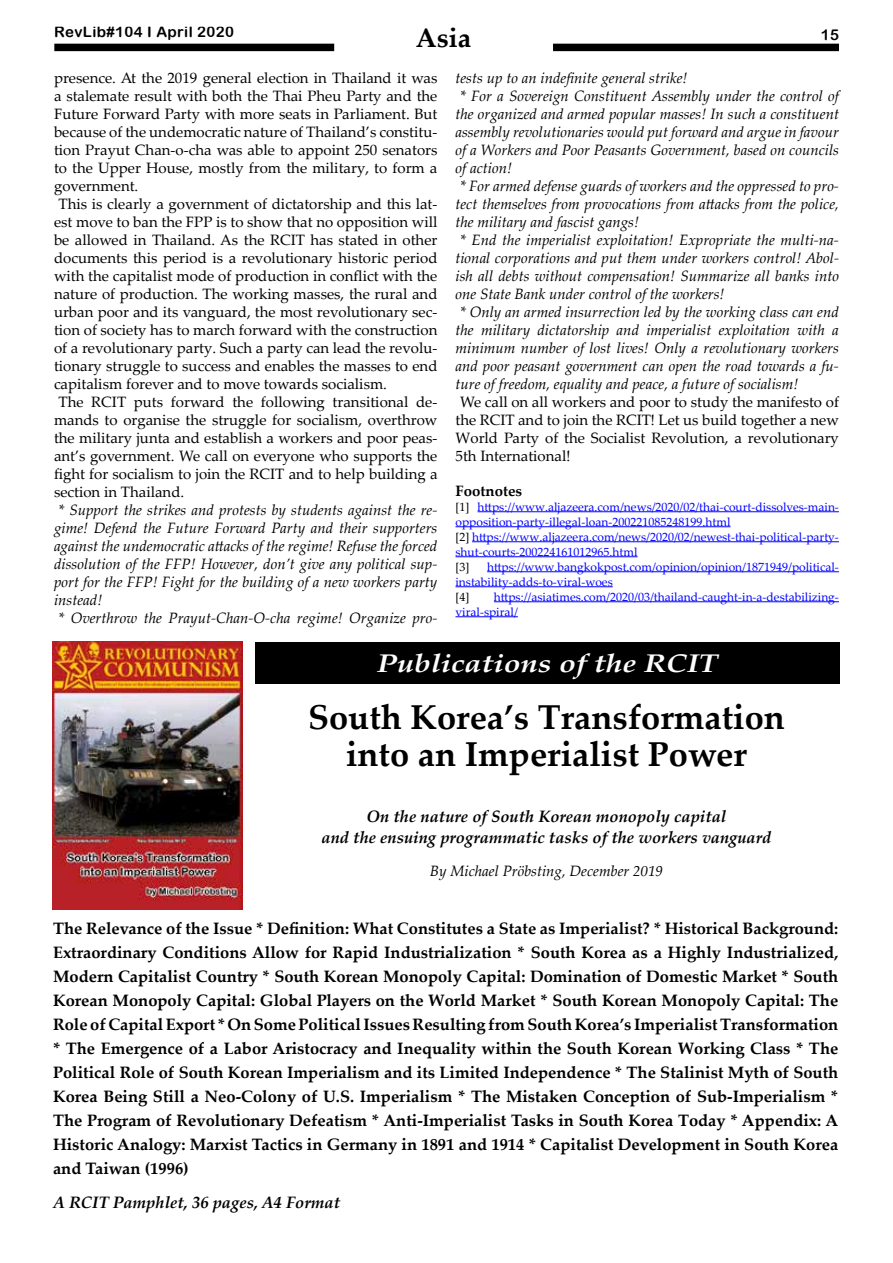
<style>
.page{position:relative;width:893px;height:1263px;background:#fff}
.page>*{position:absolute;margin:0;border:0;box-sizing:border-box;transform-origin:0 0}
.t1{font:700 34.5px/37.5px "Palatino Linotype";color:#000;text-align:center}
.t2{font:700 27px "Palatino Linotype";color:#000}
.t3{font:italic 700 25.5px "Palatino Linotype";color:#fff;scale:1.2 1}
.t4{font:700 16.5px/24px "Palatino Linotype";color:#000;text-align:justify}
.t5{font:italic 700 16.5px/21px "Palatino Linotype";color:#000;text-align:center}
.t6{font:15px/18px "Palatino Linotype";color:#000;text-align:justify}
.t7{font:italic 15px "Palatino Linotype";color:#000}
.t8{font:15px "Arial Rounded MT Bold";letter-spacing:.025em;color:#000}
.t9{font:700 15px "Palatino Linotype";color:#000}
.t10{font:12px/15px "Palatino Linotype";color:#00f}
.t11{font:12px "Palatino Linotype";color:#000}
.s1{color:#000}
</style>
<div class="page">
<div style="left:54px;top:44px;width:785px;height:7px;background:#000"></div>
<div style="left:335px;top:27px;width:217px;height:32px;background:#fff"></div>
<hr style="left:478px;top:511px;width:361px;height:1px;background:#00f">
<hr style="left:455px;top:526px;width:275px;height:1px;background:#00f">
<hr style="left:472px;top:541px;width:367px;height:1px;background:#00f">
<hr style="left:455px;top:556px;width:183px;height:1px;background:#00f">
<hr style="left:487px;top:571px;width:352px;height:1px;background:#00f">
<hr style="left:455px;top:586px;width:158px;height:1px;background:#00f">
<hr style="left:494px;top:601px;width:345px;height:1px;background:#00f">
<hr style="left:455px;top:616px;width:63px;height:1px;background:#00f">
<img style="left:53px;top:641px;width:190px;height:268px">
<div style="left:255px;top:642px;width:584px;height:41px;background:#000"></div>
<p class="t8" style="left:54px;top:23px;width:182px">RevLib#104 I April 2020</p>
<h2 class="t2" style="left:416px;top:18px;width:57px">Asia</h2>
<p class="t8" style="left:821px;top:26px;width:20px">15</p>
<p class="t6" style="left:54px;top:68px;width:385px">presence. At the 2019 general election in Thailand it was</p>
<p class="t6" style="left:54px;top:86px;width:385px">a stalemate result with both the Thai Pheu Party and the</p>
<p class="t6" style="left:54px;top:104px;width:385px">Future Forward Party with more seats in Parliament. But</p>
<p class="t6" style="left:54px;top:122px;width:385px">because of the undemocratic nature of Thailand’s constitu-</p>
<p class="t6" style="left:54px;top:140px;width:385px">tion Prayut Chan-o-cha was able to appoint 250 senators</p>
<p class="t6" style="left:54px;top:158px;width:385px">to the Upper House, mostly from the military, to form a</p>
<p class="t6" style="left:54px;top:176px;width:86px">government.</p>
<p class="t6" style="left:58px;top:194px;width:380px">This is clearly a government of dictatorship and this lat-</p>
<p class="t6" style="left:54px;top:212px;width:385px">est move to ban the FPP is to show that no opposition will</p>
<p class="t6" style="left:54px;top:230px;width:385px">be allowed in Thailand. As the RCIT has stated in other</p>
<p class="t6" style="left:54px;top:248px;width:385px">documents this period is a revolutionary historic period</p>
<p class="t6" style="left:54px;top:266px;width:385px">with the capitalist mode of production in conflict with the</p>
<p class="t6" style="left:54px;top:284px;width:385px">nature of production. The working masses, the rural and</p>
<p class="t6" style="left:54px;top:302px;width:385px">urban poor and its vanguard, the most revolutionary sec-</p>
<p class="t6" style="left:54px;top:320px;width:385px">tion of society has to march forward with the construction</p>
<p class="t6" style="left:54px;top:338px;width:385px">of a revolutionary party. Such a party can lead the revolu-</p>
<p class="t6" style="left:54px;top:356px;width:385px">tionary struggle to success and enables the masses to end</p>
<p class="t6" style="left:54px;top:374px;width:334px">capitalism forever and to move towards socialism.</p>
<p class="t6" style="left:58px;top:392px;width:380px">The RCIT puts forward the following transitional de-</p>
<p class="t6" style="left:54px;top:410px;width:385px">mands to organise the struggle for socialism, overthrow</p>
<p class="t6" style="left:54px;top:428px;width:385px">the military junta and establish a workers and poor peas-</p>
<p class="t6" style="left:54px;top:446px;width:385px">ant’s government. We call on everyone who supports the</p>
<p class="t6" style="left:54px;top:464px;width:385px">fight for socialism to join the RCIT and to help building a</p>
<p class="t6" style="left:54px;top:482px;width:132px">section in Thailand.</p>
<p class="t7" style="left:58px;top:499px;width:380px">* Support the strikes and protests by students against the re-</p>
<p class="t7" style="left:54px;top:517px;width:385px">gime! Defend the Future Forward Party and their supporters</p>
<p class="t7" style="left:54px;top:535px;width:385px">against the undemocratic attacks of the regime! Refuse the forced</p>
<p class="t7" style="left:54px;top:553px;width:385px">dissolution of the FFP! However, don’t give any political sup-</p>
<p class="t7" style="left:54px;top:571px;width:385px">port for the FFP! Fight for the building of a new workers party</p>
<p class="t7" style="left:54px;top:589px;width:50px">instead!</p>
<p class="t7" style="left:58px;top:607px;width:380px">* Overthrow the Prayut-Chan-O-cha regime! Organize pro-</p>
<p class="t7" style="left:455px;top:67px;width:234px">tests up to an indefinite general strike!</p>
<p class="t7" style="left:460px;top:85px;width:380px">* For a Sovereign Constituent Assembly under the control of</p>
<p class="t7" style="left:455px;top:103px;width:385px">the organized and armed popular masses! In such a constituent</p>
<p class="t7" style="left:455px;top:121px;width:385px">assembly revolutionaries would put forward and argue in favour</p>
<p class="t7" style="left:455px;top:139px;width:385px">of a Workers and Poor Peasants Government, based on councils</p>
<p class="t7" style="left:455px;top:157px;width:58px">of action!</p>
<p class="t7" style="left:460px;top:175px;width:380px">* For armed defense guards of workers and the oppressed to pro-</p>
<p class="t7" style="left:455px;top:193px;width:385px">tect themselves from provocations from attacks from the police,</p>
<p class="t7" style="left:455px;top:211px;width:185px">the military and fascist gangs!</p>
<p class="t7" style="left:460px;top:229px;width:380px">* End the imperialist exploitation! Expropriate the multi-na-</p>
<p class="t7" style="left:455px;top:247px;width:385px">tional corporations and put them under workers control! Abol-</p>
<p class="t7" style="left:455px;top:265px;width:385px">ish all debts without compensation! Summarize all banks into</p>
<p class="t7" style="left:455px;top:283px;width:270px">one State Bank under control of the workers!</p>
<p class="t7" style="left:460px;top:301px;width:380px">* Only an armed insurrection led by the working class can end</p>
<p class="t7" style="left:455px;top:319px;width:385px">the military dictatorship and imperialist exploitation with a</p>
<p class="t7" style="left:455px;top:337px;width:385px">minimum number of lost lives! Only a revolutionary workers</p>
<p class="t7" style="left:455px;top:355px;width:385px">and poor peasant government can open the road towards a fu-</p>
<p class="t7" style="left:455px;top:373px;width:344px">ture of freedom, equality and peace, a future of socialism!</p>
<p class="t6" style="left:455px;top:392px;width:385px;text-indent:4px">We call on all workers and poor to study the manifesto of the RCIT and to join the RCIT! Let us build together a new World Party of the Socialist Revolution, a revolutionary 5th International!</p>
<p class="t9" style="left:455px;top:480px;width:68px">Footnotes</p>
<p class="t10" style="left:455px;top:498px;width:385px"><span class="s1">[1]</span> https://www.aljazeera.com/news/2020/02/thai-court-dissolves-main&shy;opposition-party-illegal-loan-200221085248199.html<br><span class="s1">[2]</span> https://www.aljazeera.com/news/2020/02/newest-thai-political-party&shy;shut-courts-200224161012965.html</p>
<p class="t11" style="left:455px;top:558px;width:15px">[3]</p>
<p class="t10" style="left:455px;top:558px;width:385px;text-indent:32px">https://www.bangkokpost.com/opinion/opinion/1871949/political&shy;instability-adds-to-viral-woes</p>
<p class="t11" style="left:455px;top:588px;width:15px">[4]</p>
<p class="t10" style="left:455px;top:588px;width:385px;text-indent:38px">https://asiatimes.com/2020/03/thailand-caught-in-a-destabilizing&shy;viral-spiral/</p>
<h3 class="t3" style="left:377px;top:645px;width:286px">Publications of the RCIT</h3>
<h1 class="t1" style="left:308px;top:697px;width:478px">South Korea’s Transformation into an Imperialist Power</h1>
<p class="t5" style="left:322px;top:805px;width:451px">On the nature of South Korean monopoly capital<br>and the ensuing programmatic tasks of the workers vanguard</p>
<p class="t7" style="left:430px;top:860px;width:235px">By Michael Pröbsting, December 2019</p>
<p class="t4" style="left:53px;top:915px;width:787px">The Relevance of the Issue * Definition: What Constitutes a State as Imperialist? * Historical Background:<br>Extraordinary Conditions Allow for Rapid Industrialization * South Korea as a Highly Industrialized, Modern Capitalist Country * South Korean Monopoly Capital: Domination of Domestic Market * South Korean Monopoly Capital: Global Players on the World Market * South Korean Monopoly Capital: The Role of Capital Export * On Some Political Issues Resulting from South Korea’s Imperialist Transformation * The Emergence of a Labor Aristocracy and Inequality within the South Korean Working Class * The Political Role of South Korean Imperialism and its Limited Independence * The Stalinist Myth of South Korea Being Still a Neo-Colony of U.S. Imperialism * The Mistaken Conception of Sub-Imperialism * The Program of Revolutionary Defeatism * Anti-Imperialist Tasks in South Korea Today * Appendix: A Historic Analogy: Marxist Tactics in Germany in 1891 and 1914 * Capitalist Development in South Korea and Taiwan (1996)</p>
<p class="t5" style="left:53px;top:1191px;width:289px">A RCIT Pamphlet, 36 pages, A4 Format</p>
</div>
